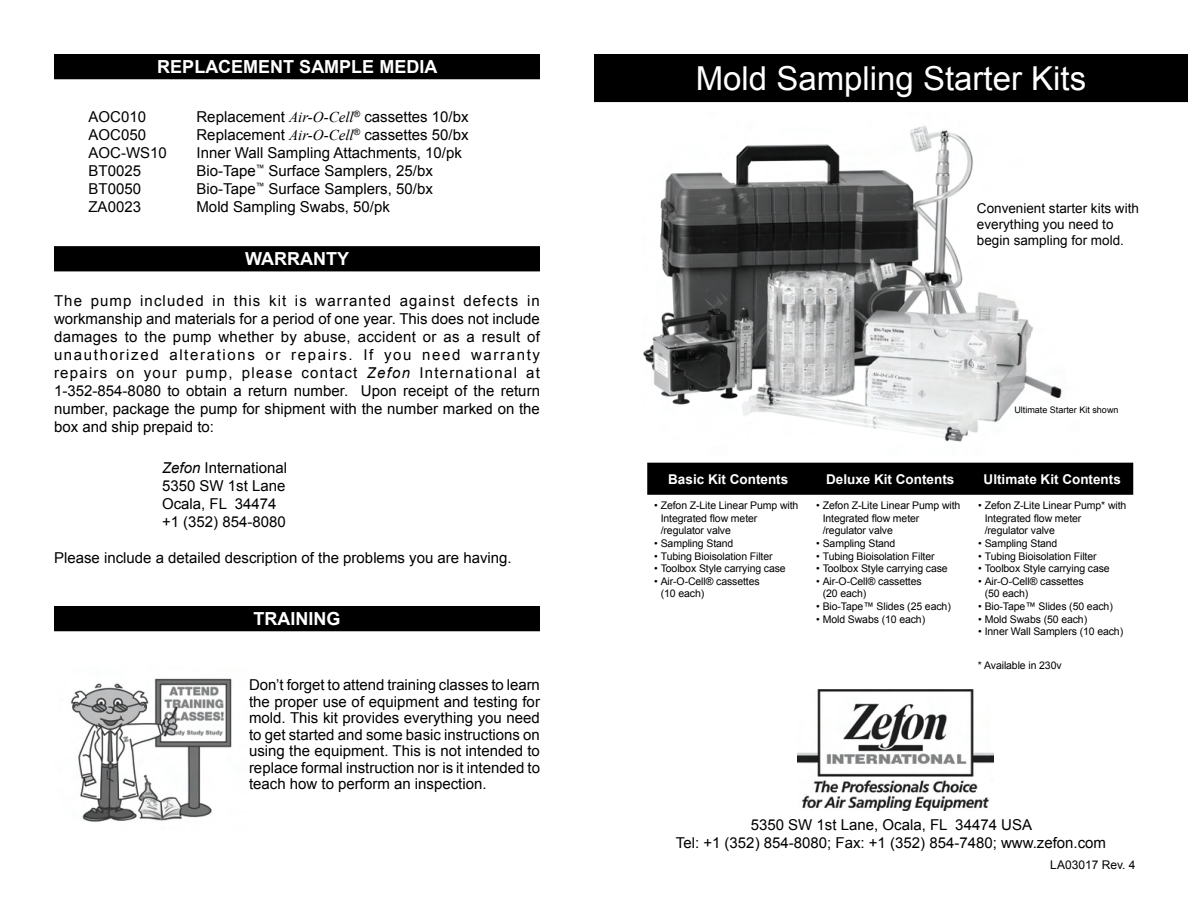
<style>
.page{position:relative;width:1188px;height:918px;background:#fff}
.page>*{position:absolute;margin:0;border:0;box-sizing:border-box;transform-origin:0 0}
.t1{font:33px "Arial";color:#fff}
.t2{font:700 18px "Arial";color:#fff}
.t3{font:15px/18px "Arial";color:#000;text-align:justify}
.t4{font:13.5px/16.2px "Arial";color:#000}
.t5{font:700 13.5px "Arial";color:#fff}
.t6{font:12px "Arial";color:#000}
.t7{font:10.5px/12.6px "Arial";letter-spacing:-.01em;color:#000}
.t8{font:9px "Arial";color:#000}
.s1{font-family:"Times New Roman";font-style:italic}
.s2{font-style:italic}
</style>
<div class="page">
<img style="left:643px;top:125px;width:419px;height:317px">
<div style="left:595px;top:55px;width:592px;height:46px;background:#000"></div>
<div style="left:594px;top:54px;width:594px;height:48px;border:2px solid #000"></div>
<div style="left:55px;top:247px;width:484px;height:24px;background:#000"></div>
<div style="left:54px;top:246px;width:486px;height:25px;border:2px solid #000"></div>
<div style="left:55px;top:607px;width:484px;height:24px;background:#000"></div>
<div style="left:54px;top:606px;width:486px;height:25px;border:2px solid #000"></div>
<div style="left:55px;top:55px;width:484px;height:24px;background:#000"></div>
<div style="left:54px;top:54px;width:486px;height:25px;border:2px solid #000"></div>
<img style="left:70px;top:678px;width:162px;height:144px">
<img style="left:798px;top:690px;width:196px;height:121px">
<div style="left:647px;top:463px;width:486px;height:32px;background:#000"></div>
<p class="t2" style="left:157px;top:55px;width:282px">REPLACEMENT SAMPLE MEDIA</p>
<p class="t3" style="left:88px;top:108px;width:59px">AOC010</p>
<p class="t3" style="left:197px;top:108px;width:274px">Replacement <span class="s1">Air-O-Cell</span><sup>®</sup> cassettes 10/bx</p>
<p class="t3" style="left:88px;top:126px;width:59px">AOC050</p>
<p class="t3" style="left:197px;top:126px;width:274px">Replacement <span class="s1">Air-O-Cell</span><sup>®</sup> cassettes 50/bx</p>
<p class="t3" style="left:88px;top:144px;width:80px">AOC-WS10</p>
<p class="t3" style="left:196px;top:144px;width:267px">Inner Wall Sampling Attachments, 10/pk</p>
<p class="t3" style="left:88px;top:162px;width:54px">BT0025</p>
<p class="t3" style="left:196px;top:162px;width:238px">Bio-Tape<sup>™</sup> Surface Samplers, 25/bx</p>
<p class="t3" style="left:88px;top:180px;width:54px">BT0050</p>
<p class="t3" style="left:196px;top:180px;width:238px">Bio-Tape<sup>™</sup> Surface Samplers, 50/bx</p>
<p class="t3" style="left:88px;top:198px;width:54px">ZA0023</p>
<p class="t3" style="left:196px;top:198px;width:195px">Mold Sampling Swabs, 50/pk</p>
<p class="t2" style="left:245px;top:247px;width:105px">WARRANTY</p>
<p class="t3" style="left:54px;top:292px;width:487px">The pump included in this kit is warranted against defects in workmanship and materials for a period of one year. This does not include</p>
<p class="t3" style="left:54px;top:328px;width:488px">damages to the pump whether by abuse, accident or as a result of unauthorized alterations or repairs. If you need warranty repairs on your pump, please contact <span class="s2">Zefon</span> International at 1-352-854-8080 to obtain a return number. Upon receipt of the return number, package the pump for shipment with the number marked on the box and ship prepaid to:</p>
<p class="t3" style="left:162px;top:459px;width:127px"><span class="s2">Zefon</span> International</p>
<p class="t3" style="left:162px;top:477px;width:125px">5350 SW 1st Lane</p>
<p class="t3" style="left:162px;top:495px;width:116px">Ocala, FL 34474</p>
<p class="t3" style="left:162px;top:513px;width:125px">+1 (352) 854-8080</p>
<p class="t3" style="left:54px;top:549px;width:459px">Please include a detailed description of the problems you are having.</p>
<p class="t2" style="left:254px;top:607px;width:88px">TRAINING</p>
<p class="t3" style="left:249px;top:677px;width:293px;line-height:16.5px">Don’t forget to attend training classes to learn the proper use of equipment and testing for mold. This kit provides everything you need to get started and some basic instructions on using the equipment. This is not intended to replace formal instruction nor is it intended to teach how to perform an inspection.</p>
<p class="t1" style="left:696px;top:57px;width:392px">Mold Sampling Starter Kits</p>
<p class="t4" style="left:977px;top:200px;width:164px">Convenient starter kits with everything you need to</p>
<p class="t4" style="left:977px;top:233px;width:149px">begin sampling for mold.</p>
<p class="t8" style="left:1014px;top:404px;width:106px">Ultimate Starter Kit shown</p>
<p class="t5" style="left:668px;top:470px;width:122px">Basic Kit Contents</p>
<p class="t5" style="left:826px;top:470px;width:130px">Deluxe Kit Contents</p>
<p class="t5" style="left:984px;top:470px;width:139px">Ultimate Kit Contents</p>
<p class="t7" style="left:661px;top:499px;width:139px;text-indent:-7px">• Zefon Z-Lite Linear Pump with<br>Integrated flow meter /regulator valve</p>
<p class="t7" style="left:654px;top:537px;width:81px">• Sampling Stand</p>
<p class="t7" style="left:654px;top:550px;width:120px">• Tubing Bioisolation Filter</p>
<p class="t7" style="left:654px;top:562px;width:133px">• Toolbox Style carrying case</p>
<p class="t7" style="left:661px;top:575px;width:100px;text-indent:-7px">• Air-O-Cell® cassettes (10 each)</p>
<p class="t7" style="left:823px;top:499px;width:139px;text-indent:-7px">• Zefon Z-Lite Linear Pump with<br>Integrated flow meter /regulator valve</p>
<p class="t7" style="left:816px;top:537px;width:81px">• Sampling Stand</p>
<p class="t7" style="left:816px;top:550px;width:120px">• Tubing Bioisolation Filter</p>
<p class="t7" style="left:816px;top:562px;width:133px">• Toolbox Style carrying case</p>
<p class="t7" style="left:823px;top:575px;width:100px;text-indent:-7px">• Air-O-Cell® cassettes (20 each)</p>
<p class="t7" style="left:816px;top:600px;width:136px">• Bio-Tape™ Slides (25 each)</p>
<p class="t7" style="left:816px;top:613px;width:111px">• Mold Swabs (10 each)</p>
<p class="t7" style="left:985px;top:499px;width:143px;text-indent:-7px">• Zefon Z-Lite Linear Pump* with<br>Integrated flow meter /regulator valve</p>
<p class="t7" style="left:978px;top:537px;width:81px">• Sampling Stand</p>
<p class="t7" style="left:978px;top:550px;width:120px">• Tubing Bioisolation Filter</p>
<p class="t7" style="left:978px;top:562px;width:133px">• Toolbox Style carrying case</p>
<p class="t7" style="left:985px;top:575px;width:100px;text-indent:-7px">• Air-O-Cell® cassettes (50 each)</p>
<p class="t7" style="left:978px;top:600px;width:136px">• Bio-Tape™ Slides (50 each)</p>
<p class="t7" style="left:978px;top:613px;width:111px">• Mold Swabs (50 each)</p>
<p class="t7" style="left:978px;top:625px;width:147px">• Inner Wall Samplers (10 each)</p>
<p class="t7" style="left:978px;top:659px;width:85px">* Available in 230v</p>
<p class="t3" style="left:751px;top:816px;width:283px">5350 SW 1st Lane, Ocala, FL 34474 USA</p>
<p class="t3" style="left:676px;top:834px;width:432px">Tel: +1 (352) 854-8080; Fax: +1 (352) 854-7480; www.zefon.com</p>
<p class="t6" style="left:1050px;top:857px;width:87px">LA03017 Rev. 4</p>
</div>
